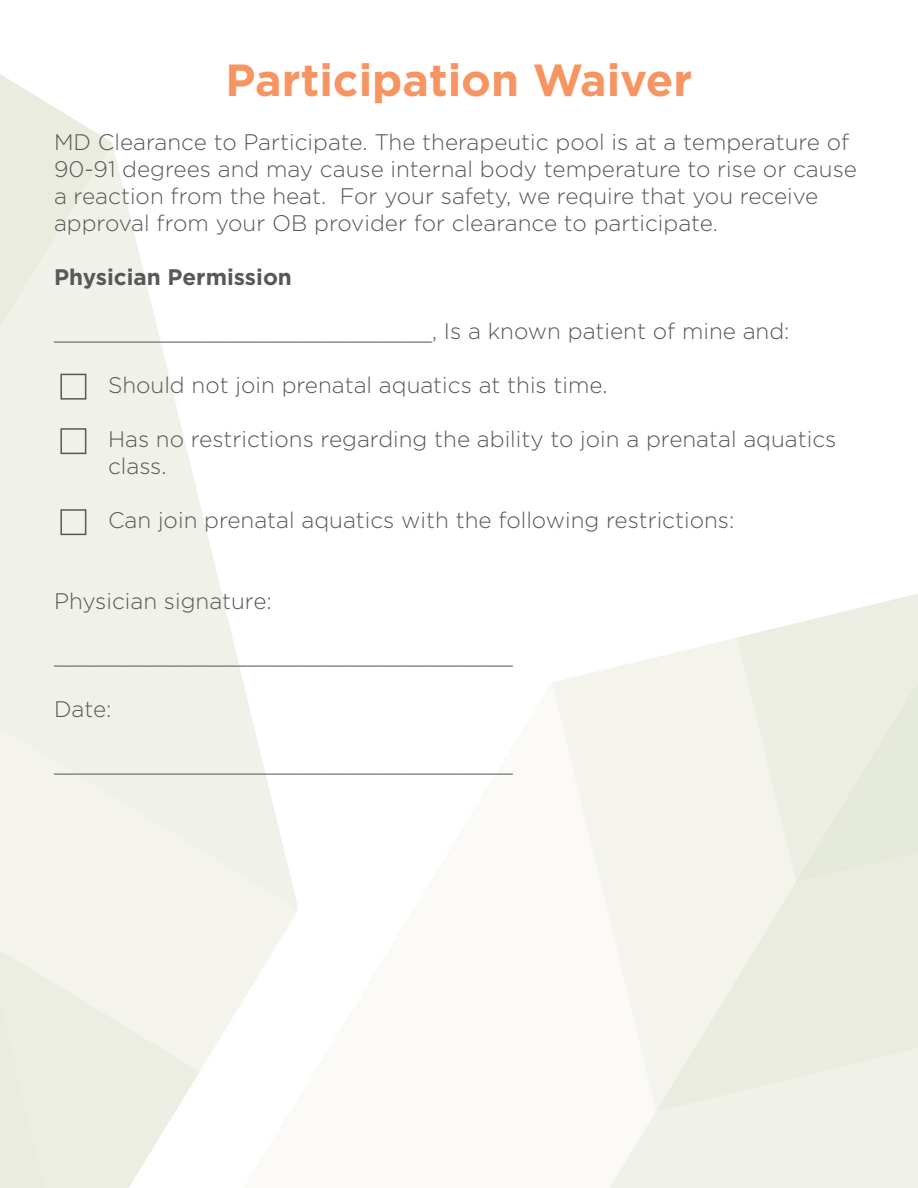
<style>
.page{position:relative;width:918px;height:1188px;background:#fff}
.page>*{position:absolute;margin:0;border:0;box-sizing:border-box;transform-origin:0 0}
.t1{font:700 45px "Gotham";color:#f79562}
.t2{font:300 22.5px/27px "Gotham";color:#57585a}
.t3{font:700 22.5px "Gotham";color:#57585a}
</style>
<div class="page">
<div style="left:60px;top:374px;width:26px;height:26px;border:2px solid #57585a"></div>
<div style="left:60px;top:428px;width:26px;height:26px;border:2px solid #57585a"></div>
<div style="left:60px;top:509px;width:26px;height:26px;border:2px solid #57585a"></div>
<p class="t1" style="left:226px;top:54px;width:468px">Participation Waiver</p>
<p class="t2" style="left:54px;top:128px;width:804px">MD Clearance to Participate. The therapeutic pool is at a temperature of<br>90-91 degrees and may cause internal body temperature to rise or cause a reaction from the heat. For your safety, we require that you receive</p>
<p class="t2" style="left:54px;top:209px;width:665px">approval from your OB provider for clearance to participate.</p>
<p class="t3" style="left:54px;top:264px;width:239px">Physician Permission</p>
<p class="t2" style="left:54px;top:317px;width:737px">____________________________, Is a known patient of mine and:</p>
<p class="t2" style="left:108px;top:371px;width:501px">Should not join prenatal aquatics at this time.</p>
<p class="t2" style="left:108px;top:425px;width:730px">Has no restrictions regarding the ability to join a prenatal aquatics class.</p>
<p class="t2" style="left:108px;top:506px;width:628px">Can join prenatal aquatics with the following restrictions:</p>
<p class="t2" style="left:54px;top:587px;width:219px">Physician signature:</p>
<p class="t2" style="left:54px;top:641px;width:461px">__________________________________</p>
<p class="t2" style="left:54px;top:695px;width:59px">Date:</p>
<p class="t2" style="left:54px;top:749px;width:461px">__________________________________</p>
</div>
